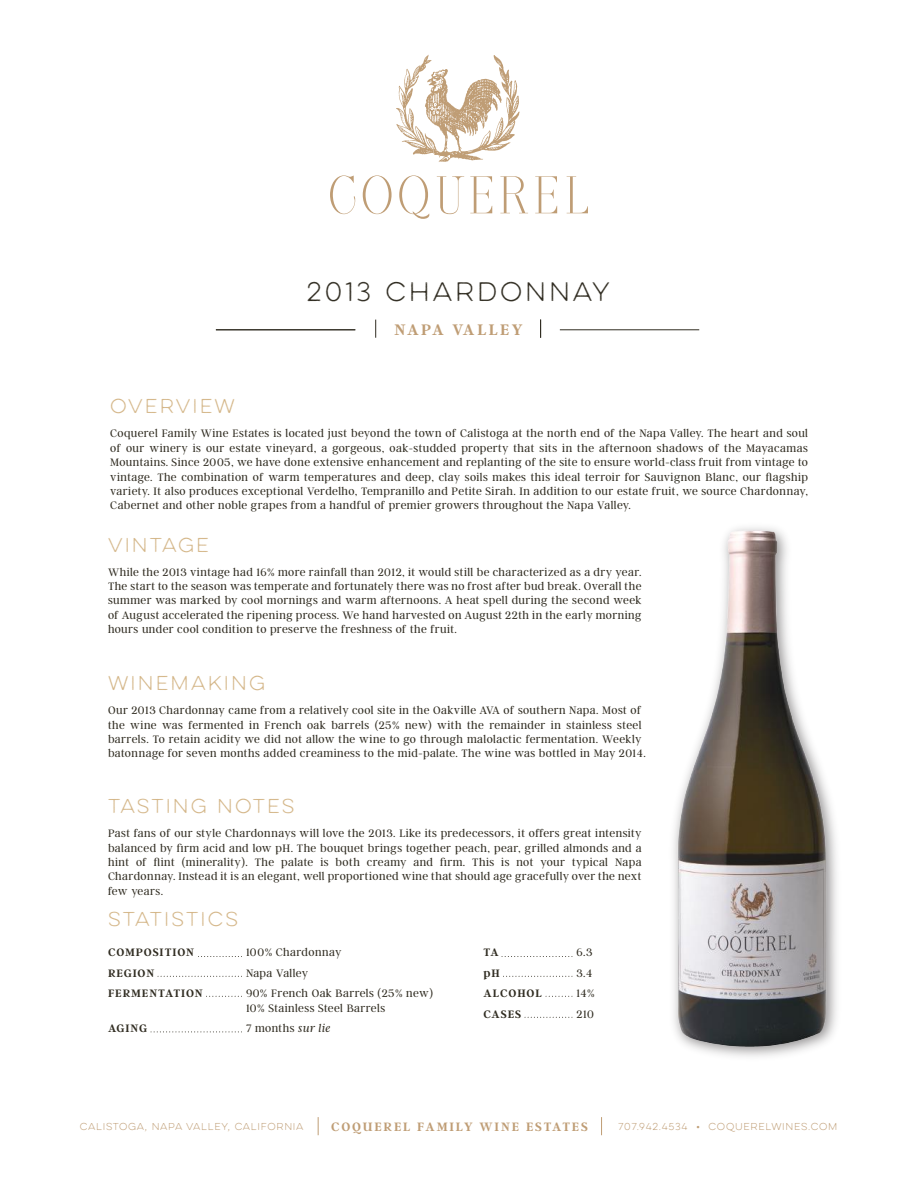
<style>
.page{position:relative;width:918px;height:1188px;background:#fff}
.page>*{position:absolute;margin:0;border:0;box-sizing:border-box;transform-origin:0 0}
.t1{font:24px "Lulo One";letter-spacing:-.08em;color:#302c21}
.t2{font:18px "Lulo One";letter-spacing:-.08em;color:#d4b688}
.t3{font:600 16.95px "Argent CF";letter-spacing:.13em;color:#bf9d75}
.t4{font:600 13.5px "Argent CF";letter-spacing:.14em;color:#bf9d75}
.t5{font:300 12px/14.4px "Argent CF";letter-spacing:.03em;color:#302c21}
.t6{font:600 12px/20.4px "Argent CF";letter-spacing:.07em;color:#302c21}
.t7{font:9px "Lulo One";letter-spacing:-.12em;color:#bf9d75}
.s1{font-style:italic}
</style>
<div class="page">
<svg style="left:375px;top:320px;width:1px;height:18px"></svg>
<hr style="left:560px;top:329px;width:139px;height:1px;background:#302c21">
<svg style="left:540px;top:320px;width:1px;height:18px"></svg>
<hr style="left:216px;top:329px;width:139px;height:1px;background:#302c21">
<svg style="left:318px;top:1117px;width:1px;height:18px"></svg>
<svg style="left:601px;top:1117px;width:1px;height:18px"></svg>
<svg style="left:502px;top:956px;width:71px;height:1px"></svg>
<svg style="left:506px;top:976px;width:67px;height:1px"></svg>
<svg style="left:546px;top:996px;width:27px;height:1px"></svg>
<svg style="left:525px;top:1017px;width:48px;height:1px"></svg>
<svg style="left:158px;top:976px;width:84px;height:1px"></svg>
<svg style="left:209px;top:996px;width:33px;height:1px"></svg>
<svg style="left:151px;top:1032px;width:91px;height:1px"></svg>
<svg style="left:198px;top:956px;width:44px;height:1px"></svg>
<img style="left:673px;top:527px;width:164px;height:530px">
<svg style="left:330px;top:175px;width:25px;height:39px"></svg>
<svg style="left:363px;top:175px;width:29px;height:39px"></svg>
<svg style="left:399px;top:175px;width:30px;height:44px"></svg>
<svg style="left:437px;top:176px;width:27px;height:38px"></svg>
<svg style="left:470px;top:176px;width:22px;height:37px"></svg>
<svg style="left:500px;top:176px;width:28px;height:37px"></svg>
<svg style="left:535px;top:176px;width:22px;height:37px"></svg>
<svg style="left:567px;top:176px;width:21px;height:37px"></svg>
<svg style="left:396px;top:55px;width:124px;height:107px"></svg>
<h1 class="t1" style="left:307px;top:275px;width:310px">2013 CHARDONNAY</h1>
<h3 class="t3" style="left:395px;top:320px;width:130px">NAPA VALLEY</h3>
<h2 class="t2" style="left:110px;top:394px;width:130px">OVERVIEW</h2>
<p class="t5" style="left:110px;top:427px;width:699px;text-align:justify">Coquerel Family Wine Estates is located just beyond the town of Calistoga at the north end of the Napa Valley. The heart and soul of our winery is our estate vineyard, a gorgeous, oak-studded property that sits in the afternoon shadows of the Mayacamas Mountains. Since 2005, we have done extensive enhancement and replanting of the site to ensure world-class fruit from vintage to vintage. The combination of warm temperatures and deep, clay soils makes this ideal terroir for Sauvignon Blanc, our flagship variety. It also produces exceptional Verdelho, Tempranillo and Petite Sirah. In addition to our estate fruit, we source Chardonnay, Cabernet and other noble grapes from a handful of premier growers throughout the Napa Valley.</p>
<h2 class="t2" style="left:108px;top:532px;width:106px">VINTAGE</h2>
<p class="t5" style="left:108px;top:565px;width:535px;text-align:justify">While the 2013 vintage had 16% more rainfall than 2012, it would still be characterized as a dry year.<br>The start to the season was temperate and fortunately there was no frost after bud break. Overall the summer was marked by cool mornings and warm afternoons. A heat spell during the second week of August accelerated the ripening process. We hand harvested on August 22th in the early morning hours under cool condition to preserve the freshness of the fruit.</p>
<h2 class="t2" style="left:108px;top:671px;width:162px">WINEMAKING</h2>
<p class="t5" style="left:108px;top:703px;width:539px">Our 2013 Chardonnay came from a relatively cool site in the Oakville AVA of southern Napa. Most of the wine was fermented in French oak barrels (25% new) with the remainder in stainless steel barrels. To retain acidity we did not allow the wine to go through malolactic fermentation. Weekly batonnage for seven months added creaminess to the mid-palate. The wine was bottled in May 2014.</p>
<h2 class="t2" style="left:108px;top:794px;width:192px">TASTING NOTES</h2>
<p class="t5" style="left:108px;top:826px;width:535px;text-align:justify">Past fans of our style Chardonnays will love the 2013. Like its predecessors, it offers great intensity balanced by firm acid and low pH. The bouquet brings together peach, pear, grilled almonds and a hint of flint (minerality). The palate is both creamy and firm. This is not your typical Napa Chardonnay. Instead it is an elegant, well proportioned wine that should age gracefully over the next few years.</p>
<h2 class="t2" style="left:108px;top:907px;width:135px">STATISTICS</h2>
<p class="t6" style="left:108px;top:943px;width:96px">COMPOSITION<br>REGION<br>FERMENTATION</p>
<p class="t6" style="left:108px;top:1018px;width:41px">AGING</p>
<p class="t5" style="left:246px;top:943px;width:188px;line-height:20.4px">100% Chardonnay<br>Napa Valley<br>90% French Oak Barrels (25% new)</p>
<p class="t5" style="left:246px;top:998px;width:141px;line-height:20.4px">10% Stainless Steel Barrels<br>7 months <span class="s1">sur lie</span></p>
<p class="t6" style="left:483px;top:943px;width:60px">TA<br>pH<br>ALCOHOL<br>CASES</p>
<p class="t5" style="left:576px;top:943px;width:20px;line-height:20.4px">6.3<br>3.4<br>14%<br>210</p>
<p class="t7" style="left:80px;top:1121px;width:227px">CALISTOGA, NAPA VALLEY, CALIFORNIA</p>
<p class="t4" style="left:331px;top:1119px;width:258px">COQUEREL FAMILY WINE ESTATES</p>
<p class="t7" style="left:618px;top:1121px;width:222px">707.942.4534 • COQUERELWINES.COM</p>
</div>
